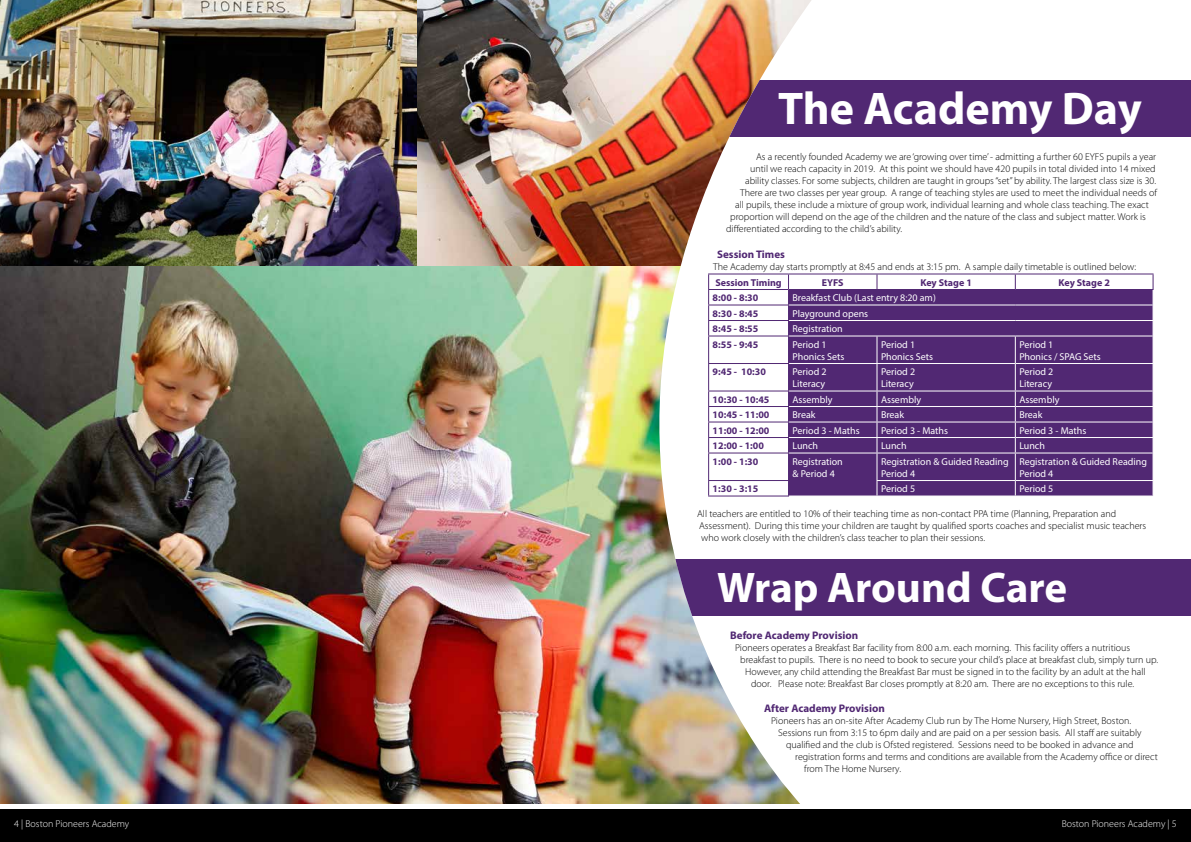
<style>
.page{position:relative;width:1191px;height:842px;background:#fff}
.page>*{position:absolute;margin:0;border:0;box-sizing:border-box;transform-origin:0 0}
.t1{font:700 46px "Myriad Pro";color:#fff}
.t2{font:700 43px "Myriad Pro";letter-spacing:-.005em;color:#fff}
.t3{font:700 11px "Myriad Pro";color:#512873}
.t4{font:300 10px/12px "Myriad Pro";color:#000}
.t5{font:10px/12px "Myriad Pro";color:#fff}
.t6{font:700 10px "Myriad Pro";color:#512873}
.t7{font:300 10px "Myriad Pro";color:#fff}
</style>
<div class="page">
<img style="left:417px;top:0;width:54px;height:266px">
<img style="left:0;top:0;width:417px;height:266px">
<img style="left:0;top:266px;width:471px;height:538px">
<div style="left:0;top:806px;width:1191px;height:36px;background:#000"></div>
<img style="left:471px;top:0;width:720px;height:804px">
<img style="left:511px;top:80px;width:680px;height:57px">
<svg style="left:511px;top:560px;width:680px;height:56px;background:#6a4a7e"></svg>
<div style="left:0;top:804px;width:1191px;height:5px;background:#fff"></div>
<svg style="left:709px;top:274px;width:443px;height:221px"></svg>
<div style="left:789px;top:290px;width:363px;height:205px;background:#512873"></div>
<hr style="left:789px;top:304px;width:88px;height:1px;background:#fff">
<hr style="left:877px;top:304px;width:138px;height:1px;background:#fff">
<hr style="left:1015px;top:304px;width:138px;height:1px;background:#fff">
<hr style="left:789px;top:320px;width:88px;height:1px;background:#fff">
<hr style="left:877px;top:320px;width:138px;height:1px;background:#fff">
<hr style="left:1015px;top:320px;width:138px;height:1px;background:#fff">
<hr style="left:789px;top:335px;width:88px;height:1px;background:#fff">
<hr style="left:877px;top:335px;width:138px;height:1px;background:#fff">
<hr style="left:1015px;top:335px;width:138px;height:1px;background:#fff">
<hr style="left:789px;top:363px;width:88px;height:1px;background:#fff">
<hr style="left:877px;top:363px;width:138px;height:1px;background:#fff">
<hr style="left:1015px;top:363px;width:138px;height:1px;background:#fff">
<hr style="left:789px;top:390px;width:88px;height:1px;background:#fff">
<hr style="left:877px;top:390px;width:138px;height:1px;background:#fff">
<hr style="left:1015px;top:390px;width:138px;height:1px;background:#fff">
<hr style="left:789px;top:406px;width:88px;height:1px;background:#fff">
<hr style="left:877px;top:406px;width:138px;height:1px;background:#fff">
<hr style="left:1015px;top:406px;width:138px;height:1px;background:#fff">
<hr style="left:789px;top:421px;width:88px;height:1px;background:#fff">
<hr style="left:877px;top:421px;width:138px;height:1px;background:#fff">
<hr style="left:1015px;top:421px;width:138px;height:1px;background:#fff">
<hr style="left:789px;top:437px;width:88px;height:1px;background:#fff">
<hr style="left:877px;top:437px;width:138px;height:1px;background:#fff">
<hr style="left:1015px;top:437px;width:138px;height:1px;background:#fff">
<hr style="left:789px;top:452px;width:88px;height:1px;background:#fff">
<hr style="left:789px;top:495px;width:88px;height:1px;background:#fff">
<hr style="left:877px;top:452px;width:138px;height:1px;background:#fff">
<hr style="left:1015px;top:452px;width:138px;height:1px;background:#fff">
<hr style="left:876px;top:480px;width:139px;height:1px;background:#fff">
<svg style="left:876px;top:336px;width:1px;height:159px"></svg>
<hr style="left:1015px;top:480px;width:138px;height:1px;background:#fff">
<svg style="left:1014px;top:336px;width:1px;height:159px"></svg>
<hr style="left:877px;top:495px;width:138px;height:1px;background:#fff">
<hr style="left:1015px;top:495px;width:138px;height:1px;background:#fff">
<hr style="left:708px;top:304px;width:81px;height:1px;background:#512873">
<hr style="left:708px;top:320px;width:81px;height:1px;background:#512873">
<hr style="left:708px;top:335px;width:81px;height:1px;background:#512873">
<hr style="left:708px;top:363px;width:81px;height:1px;background:#512873">
<hr style="left:708px;top:390px;width:81px;height:1px;background:#512873">
<hr style="left:708px;top:406px;width:81px;height:1px;background:#512873">
<hr style="left:708px;top:421px;width:81px;height:1px;background:#512873">
<hr style="left:708px;top:437px;width:81px;height:1px;background:#512873">
<hr style="left:708px;top:452px;width:81px;height:1px;background:#512873">
<hr style="left:708px;top:480px;width:81px;height:1px;background:#512873">
<hr style="left:708px;top:495px;width:81px;height:1px;background:#512873">
<hr style="left:708px;top:273px;width:80px;height:1px;background:#512873">
<svg style="left:708px;top:274px;width:1px;height:221px"></svg>
<hr style="left:788px;top:273px;width:89px;height:1px;background:#512873">
<svg style="left:788px;top:274px;width:1px;height:221px"></svg>
<hr style="left:877px;top:273px;width:138px;height:1px;background:#512873">
<svg style="left:876px;top:274px;width:1px;height:15px"></svg>
<hr style="left:1015px;top:273px;width:138px;height:1px;background:#512873">
<svg style="left:1014px;top:274px;width:1px;height:15px"></svg>
<svg style="left:1152px;top:274px;width:1px;height:221px"></svg>
<hr style="left:708px;top:289px;width:80px;height:1px;background:#512873">
<hr style="left:788px;top:289px;width:89px;height:1px;background:#512873">
<hr style="left:877px;top:289px;width:138px;height:1px;background:#512873">
<hr style="left:1015px;top:289px;width:138px;height:1px;background:#512873">
<h1 class="t1" style="left:778px;top:79px;width:365px">The Academy Day</h1>
<p class="t4" style="left:756px;top:151px;width:401px">As a recently founded Academy we are ‘growing over time’ - admitting a further 60 EYFS pupils a year</p>
<p class="t4" style="left:750px;top:163px;width:407px">until we reach capacity in 2019. At this point we should have 420 pupils in total divided into 14 mixed</p>
<p class="t4" style="left:745px;top:175px;width:412px">ability classes. For some subjects, children are taught in groups “set” by ability. The largest class size is 30.</p>
<p class="t4" style="left:740px;top:187px;width:418px">There are two classes per year group. A range of teaching styles are used to meet the individual needs of</p>
<p class="t4" style="left:735px;top:199px;width:415px">all pupils, these include a mixture of group work, individual learning and whole class teaching. The exact</p>
<p class="t4" style="left:730px;top:211px;width:417px">proportion will depend on the age of the children and the nature of the class and subject matter. Work is</p>
<p class="t4" style="left:726px;top:223px;width:178px">differentiated according to the child’s ability.</p>
<p class="t3" style="left:717px;top:247px;width:69px">Session Times</p>
<p class="t4" style="left:713px;top:260px;width:425px">The Academy day starts promptly at 8:45 and ends at 3:15 pm. A sample daily timetable is outlined below:</p>
<p class="t6" style="left:715px;top:276px;width:68px">Session Timing</p>
<p class="t6" style="left:822px;top:276px;width:23px">EYFS</p>
<p class="t6" style="left:920px;top:276px;width:53px">Key Stage 1</p>
<p class="t6" style="left:1058px;top:276px;width:53px">Key Stage 2</p>
<p class="t6" style="left:712px;top:291px;width:47px">8:00 - 8:30</p>
<p class="t5" style="left:792px;top:291px;width:145px">Breakfast Club (Last entry 8:20 am)</p>
<p class="t6" style="left:712px;top:307px;width:47px">8:30 - 8:45</p>
<p class="t5" style="left:792px;top:307px;width:77px">Playground opens</p>
<p class="t6" style="left:712px;top:322px;width:47px">8:45 - 8:55</p>
<p class="t5" style="left:792px;top:322px;width:52px">Registration</p>
<p class="t6" style="left:712px;top:338px;width:47px">8:55 - 9:45</p>
<p class="t5" style="left:792px;top:338px;width:54px">Period 1<br>Phonics Sets</p>
<p class="t5" style="left:881px;top:338px;width:54px">Period 1<br>Phonics Sets</p>
<p class="t5" style="left:1019px;top:338px;width:83px">Period 1<br>Phonics / SPAG Sets</p>
<p class="t6" style="left:712px;top:365px;width:55px">9:45 - 10:30</p>
<p class="t5" style="left:792px;top:365px;width:36px">Period 2<br>Literacy</p>
<p class="t5" style="left:881px;top:365px;width:36px">Period 2<br>Literacy</p>
<p class="t5" style="left:1019px;top:365px;width:36px">Period 2<br>Literacy</p>
<p class="t6" style="left:712px;top:393px;width:58px">10:30 - 10:45</p>
<p class="t5" style="left:792px;top:393px;width:42px">Assembly</p>
<p class="t5" style="left:881px;top:393px;width:42px">Assembly</p>
<p class="t5" style="left:1019px;top:393px;width:42px">Assembly</p>
<p class="t6" style="left:712px;top:408px;width:58px">10:45 - 11:00</p>
<p class="t5" style="left:792px;top:408px;width:25px">Break</p>
<p class="t5" style="left:881px;top:408px;width:25px">Break</p>
<p class="t5" style="left:1019px;top:408px;width:25px">Break</p>
<p class="t6" style="left:712px;top:424px;width:58px">11:00 - 12:00</p>
<p class="t5" style="left:792px;top:424px;width:69px">Period 3 - Maths</p>
<p class="t5" style="left:881px;top:424px;width:69px">Period 3 - Maths</p>
<p class="t5" style="left:1019px;top:424px;width:69px">Period 3 - Maths</p>
<p class="t6" style="left:712px;top:439px;width:53px">12:00 - 1:00</p>
<p class="t5" style="left:792px;top:439px;width:27px">Lunch</p>
<p class="t5" style="left:881px;top:439px;width:27px">Lunch</p>
<p class="t5" style="left:1019px;top:439px;width:27px">Lunch</p>
<p class="t6" style="left:712px;top:455px;width:47px">1:00 - 1:30</p>
<p class="t5" style="left:792px;top:455px;width:52px">Registration &amp; Period 4</p>
<p class="t5" style="left:881px;top:455px;width:129px">Registration &amp; Guided Reading<br>Period 4</p>
<p class="t5" style="left:1019px;top:455px;width:129px">Registration &amp; Guided Reading<br>Period 4</p>
<p class="t6" style="left:712px;top:482px;width:47px">1:30 - 3:15</p>
<p class="t5" style="left:881px;top:482px;width:36px">Period 5</p>
<p class="t5" style="left:1019px;top:482px;width:36px">Period 5</p>
<p class="t4" style="left:697px;top:507px;width:451px">All teachers are entitled to 10% of their teaching time as non-contact PPA time (Planning, Preparation and<br>Assessment). During this time your children are taught by qualified sports coaches and specialist music teachers who work closely with the children’s class teacher to plan their sessions.</p>
<h2 class="t2" style="left:717px;top:559px;width:351px">Wrap Around Care</h2>
<p class="t3" style="left:730px;top:628px;width:130px">Before Academy Provision</p>
<p class="t4" style="left:735px;top:641px;width:396px">Pioneers operates a Breakfast Bar facility from 8:00 a.m. each morning. This facility offers a nutritious</p>
<p class="t4" style="left:740px;top:653px;width:419px">breakfast to pupils. There is no need to book to secure your child’s place at breakfast club, simply turn up.</p>
<p class="t4" style="left:745px;top:665px;width:402px">However, any child attending the Breakfast Bar must be signed in to the facility by an adult at the hall</p>
<p class="t4" style="left:751px;top:677px;width:384px">door. Please note: Breakfast Bar closes promptly at 8:20 am. There are no exceptions to this rule.</p>
<p class="t3" style="left:764px;top:701px;width:122px">After Academy Provision</p>
<p class="t4" style="left:771px;top:714px;width:361px">Pioneers has an on-site After Academy Club run by The Home Nursery, High Street, Boston.</p>
<p class="t4" style="left:778px;top:726px;width:365px">Sessions run from 3:15 to 6pm daily and are paid on a per session basis. All staff are suitably</p>
<p class="t4" style="left:786px;top:738px;width:349px">qualified and the club is Ofsted registered. Sessions need to be booked in advance and</p>
<p class="t4" style="left:795px;top:750px;width:364px">registration forms and terms and conditions are available from the Academy office or direct</p>
<p class="t4" style="left:804px;top:762px;width:98px">from The Home Nursery.</p>
<p class="t7" style="left:14px;top:818px;width:117px">4 | Boston Pioneers Academy</p>
<p class="t7" style="left:1061px;top:818px;width:117px">Boston Pioneers Academy | 5</p>
</div>
